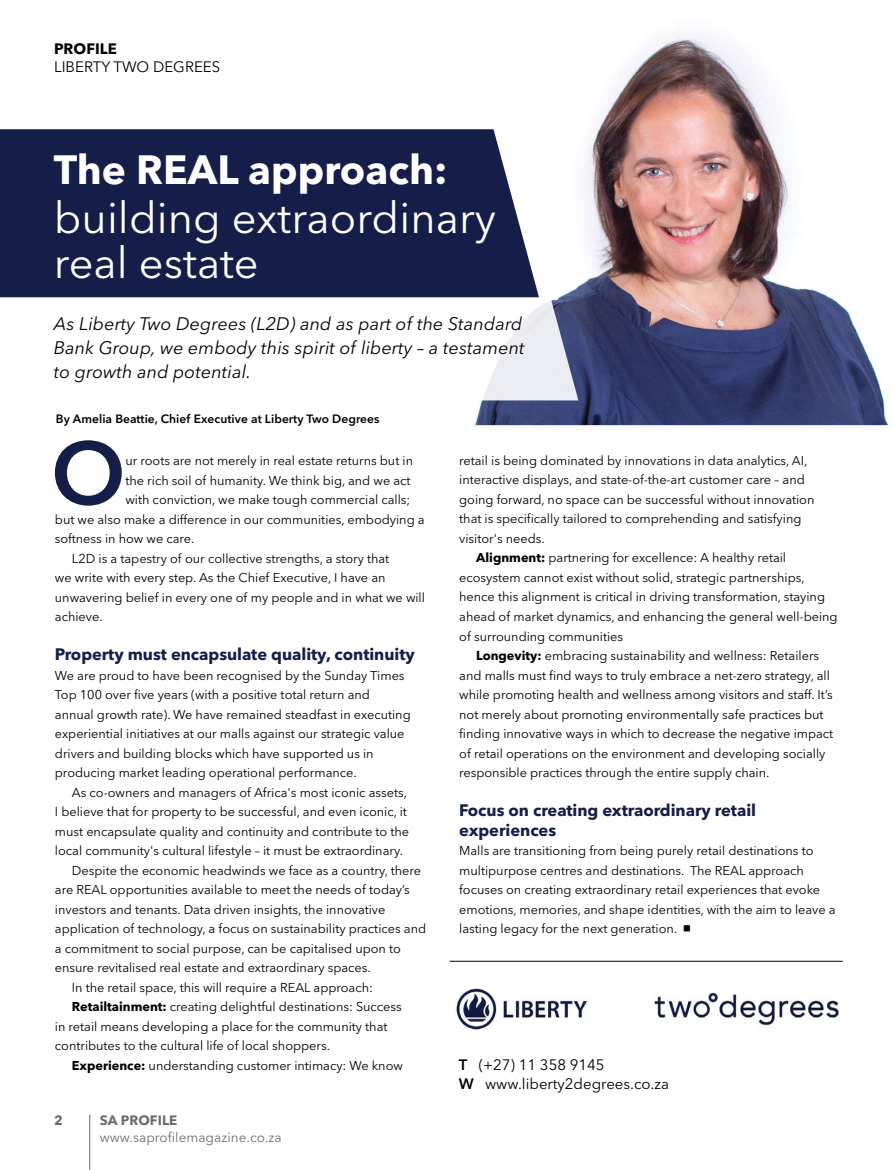
<style>
.page{position:relative;width:893px;height:1170px;background:#fff}
.page>*{position:absolute;margin:0;border:0;box-sizing:border-box;transform-origin:0 0}
.t1{font:600 87.75px "Avenir Next LT Pro";color:#141e49}
.t2{font:43.5px/45px "Avenir Next LT Pro";color:#fff}
.t3{font:700 40.5px "Avenir Next LT Pro";color:#fff}
.t4{font:italic 18px/24px "Avenir Next LT Pro";letter-spacing:.005em;color:#000}
.t5{font:700 16.5px/19.5px "Avenir Next LT Pro";color:#141e49}
.t6{font:15px/19.5px "Avenir Next LT Pro";color:#000}
.t7{font:700 15px "Avenir Next LT Pro";color:#000}
.t8{font:13.5px "Avenir Next LT Pro";color:#6d6e71}
.t9{font:700 13.5px "Avenir Next LT Pro";color:#6d6e71}
.t10{font:12.75px/19.5px "Avenir Next LT Pro";color:#000}
.t11{font:600 12px "Avenir Next LT Pro";letter-spacing:.005em;color:#000}
.s1{font-weight:700}
.s2{font-family:"Noto Sans"}
.s3{font-weight:600}
</style>
<div class="page">
<img style="left:456px;top:988px;width:383px;height:43px">
<img style="left:475px;top:34px;width:414px;height:391px">
<hr style="left:89px;top:1114px;width:1px;height:55px;background:#6d6e71">
<svg style="left:0;top:226px;width:578px;height:174px"></svg>
<div style="left:0;top:129px;width:539px;height:168px;background:#141e49"></div>
<hr style="left:450px;top:960px;width:393px;height:1px;background:#000">
<p class="t7" style="left:54px;top:40px;width:64px">PROFILE</p>
<p class="t6" style="left:54px;top:57px;width:168px">LIBERTY TWO DEGREES</p>
<h3 class="t3" style="left:54px;top:145px;width:395px">The REAL approach:</h3>
<h2 class="t2" style="left:54px;top:195px;width:444px">building extraordinary real estate</h2>
<h3 class="t4" style="left:54px;top:312px;width:472px">As Liberty Two Degrees (L2D) and as part of the Standard<br>Bank Group, we embody this spirit of liberty – a testament to growth and potential.</h3>
<p class="t11" style="left:56px;top:412px;width:325px">By Amelia Beattie, Chief Executive at Liberty Two Degrees</p>
<h1 class="t1" style="left:51px;top:420px;width:76px">O</h1>
<p class="t10" style="left:125px;top:451px;width:289px">ur roots are not merely in real estate returns but in</p>
<p class="t10" style="left:125px;top:470px;width:287px">the rich soil of humanity. We think big, and we act</p>
<p class="t10" style="left:125px;top:490px;width:286px">with conviction, we make tough commercial calls;</p>
<p class="t10" style="left:55px;top:509px;width:371px">but we also make a difference in our communities, embodying a</p>
<p class="t10" style="left:55px;top:529px;width:141px">softness in how we care.</p>
<p class="t10" style="left:72px;top:548px;width:319px">L2D is a tapestry of our collective strengths, a story that</p>
<p class="t10" style="left:55px;top:568px;width:332px">we write with every step. As the Chief Executive, I have an</p>
<p class="t10" style="left:55px;top:587px;width:372px">unwavering belief in every one of my people and in what we will</p>
<p class="t10" style="left:55px;top:606px;width:49px">achieve.</p>
<p class="t5" style="left:55px;top:644px;width:361px">Property must encapsulate quality, continuity</p>
<p class="t10" style="left:55px;top:665px;width:357px">We are proud to have been recognised by the Sunday Times Top 100 over five years (with a positive total return and annual growth rate). We have remained steadfast in executing experiential initiatives at our malls against our strategic value drivers and building blocks which have supported us in producing market leading operational performance.</p>
<p class="t10" style="left:72px;top:782px;width:337px">As co-owners and managers of Africa's most iconic assets,</p>
<p class="t10" style="left:55px;top:801px;width:354px">I believe that for property to be successful, and even iconic, it</p>
<p class="t10" style="left:55px;top:821px;width:356px">must encapsulate quality and continuity and contribute to the</p>
<p class="t10" style="left:55px;top:840px;width:350px">local community's cultural lifestyle – it must be extraordinary.</p>
<p class="t10" style="left:72px;top:860px;width:351px">Despite the economic headwinds we face as a country, there</p>
<p class="t10" style="left:55px;top:879px;width:357px">are REAL opportunities available to meet the needs of today’s</p>
<p class="t10" style="left:55px;top:899px;width:332px">investors and tenants. Data driven insights, the innovative</p>
<p class="t10" style="left:55px;top:918px;width:373px">application of technology, a focus on sustainability practices and</p>
<p class="t10" style="left:55px;top:938px;width:348px">a commitment to social purpose, can be capitalised upon to</p>
<p class="t10" style="left:55px;top:957px;width:317px">ensure revitalised real estate and extraordinary spaces.</p>
<p class="t10" style="left:72px;top:977px;width:303px">In the retail space, this will require a REAL approach:</p>
<p class="t10" style="left:72px;top:996px;width:331px"><span class="s1">Retailtainment:</span> creating delightful destinations: Success</p>
<p class="t10" style="left:55px;top:1016px;width:334px">in retail means developing a place for the community that</p>
<p class="t10" style="left:55px;top:1035px;width:277px">contributes to the cultural life of local shoppers.</p>
<p class="t10" style="left:72px;top:1055px;width:332px"><span class="s1">Experience:</span> understanding customer intimacy: We know</p>
<p class="t9" style="left:54px;top:1112px;width:10px">2</p>
<p class="t9" style="left:100px;top:1112px;width:79px">SA PROFILE</p>
<p class="t8" style="left:100px;top:1128px;width:183px">www.saprofilemagazine.co.za</p>
<p class="t10" style="left:459px;top:450px;width:350px">retail is being dominated by innovations in data analytics, AI,</p>
<p class="t10" style="left:459px;top:470px;width:347px">interactive displays, and state-of-the-art customer care – and</p>
<p class="t10" style="left:459px;top:489px;width:357px">going forward, no space can be successful without innovation</p>
<p class="t10" style="left:459px;top:509px;width:344px">that is specifically tailored to comprehending and satisfying</p>
<p class="t10" style="left:459px;top:528px;width:87px">visitor's needs.</p>
<p class="t10" style="left:476px;top:548px;width:311px"><span class="s1">Alignment:</span> partnering for excellence: A healthy retail</p>
<p class="t10" style="left:459px;top:567px;width:347px">ecosystem cannot exist without solid, strategic partnerships,</p>
<p class="t10" style="left:459px;top:587px;width:367px">hence this alignment is critical in driving transformation, staying</p>
<p class="t10" style="left:459px;top:606px;width:380px">ahead of market dynamics, and enhancing the general well-being</p>
<p class="t10" style="left:459px;top:626px;width:165px">of surrounding communities</p>
<p class="t10" style="left:476px;top:645px;width:344px"><span class="s1">Longevity:</span> embracing sustainability and wellness: Retailers</p>
<p class="t10" style="left:459px;top:665px;width:372px">and malls must find ways to truly embrace a net-zero strategy, all</p>
<p class="t10" style="left:459px;top:684px;width:375px">while promoting health and wellness among visitors and staff. It’s</p>
<p class="t10" style="left:459px;top:704px;width:366px">not merely about promoting environmentally safe practices but</p>
<p class="t10" style="left:459px;top:723px;width:376px">finding innovative ways in which to decrease the negative impact</p>
<p class="t10" style="left:459px;top:743px;width:368px">of retail operations on the environment and developing socially</p>
<p class="t10" style="left:459px;top:762px;width:312px">responsible practices through the entire supply chain.</p>
<p class="t5" style="left:459px;top:800px;width:298px">Focus on creating extraordinary retail experiences</p>
<p class="t10" style="left:459px;top:841px;width:378px">Malls are transitioning from being purely retail destinations to multipurpose centres and destinations. The REAL approach focuses on creating extraordinary retail experiences that evoke emotions, memories, and shape identities, with the aim to leave a lasting legacy for the next generation. <span class="s2">■</span></p>
<p class="t6" style="left:459px;top:1054px;width:212px"><span class="s3">T</span> (+27) 11 358 9145<br><span class="s3">W</span> www.liberty2degrees.co.za</p>
</div>
